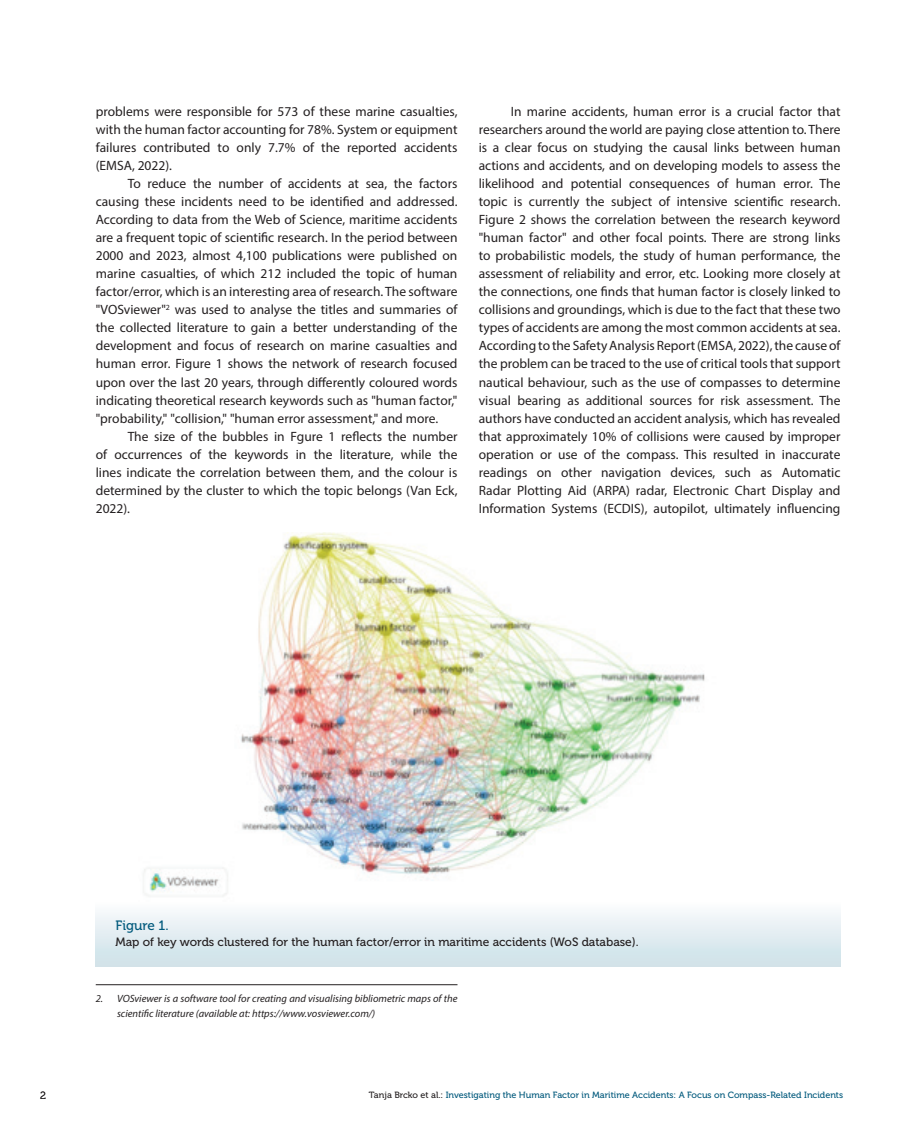
<style>
.page{position:relative;width:915px;height:1127px;background:#fff}
.page>*{position:absolute;margin:0;border:0;box-sizing:border-box;transform-origin:0 0}
.Body_text{font:13.5px/18px "Myriad Pro";color:#231f20;text-align:justify}
.Figure{font:13.5px "Museo 500";color:#00597c}
.Figure-2{font:12px "Museo 500";color:#231f20}
.Footnote_text{font:italic 10.5px/15px "Myriad Pro";color:#231f20}
.t1{font:10.5px "Museo 300";color:#231f20}
.t2{font:9px "Museo 500";color:#00597c}
.s1{color:#231f20}
</style>
<div class="page">
<img style="left:144px;top:533px;width:561px;height:363px">
<div style="left:96px;top:901px;width:744px;height:65px;background:linear-gradient(to bottom,#fdfcfe,#cce0e8)"></div>
<hr style="left:96px;top:984px;width:361px;height:1px;background:#231f20">
<p class="Body_text" style="left:96px;top:103px;width:363px">problems were responsible for 573 of these marine casualties, with the human factor accounting for 78%. System or equipment failures contributed to only 7.7% of the reported accidents (EMSA, 2022).</p>
<p class="Body_text" style="left:96px;top:175px;width:363px;text-indent:32px">To reduce the number of accidents at sea, the factors causing these incidents need to be identified and addressed.<br>According to data from the Web of Science, maritime accidents are a frequent topic of scientific research. In the period between 2000 and 2023, almost 4,100 publications were published on marine casualties, of which 212 included the topic of human factor/error, which is an interesting area of research. The software "VOSviewer"<sup>2</sup> was used to analyse the titles and summaries of the collected literature to gain a better understanding of the development and focus of research on marine casualties and human error. Figure 1 shows the network of research focused upon over the last 20 years, through differently coloured words indicating theoretical research keywords such as "human factor," "probability," "collision," "human error assessment," and more.</p>
<p class="Body_text" style="left:96px;top:427px;width:363px;text-indent:32px">The size of the bubbles in Fgure 1 reflects the number of occurrences of the keywords in the literature, while the lines indicate the correlation between them, and the colour is determined by the cluster to which the topic belongs (Van Eck, 2022).</p>
<p class="Body_text" style="left:478px;top:103px;width:363px;text-indent:32px">In marine accidents, human error is a crucial factor that researchers around the world are paying close attention to. There is a clear focus on studying the causal links between human actions and accidents, and on developing models to assess the likelihood and potential consequences of human error. The topic is currently the subject of intensive scientific research.<br>Figure 2 shows the correlation between the research keyword "human factor" and other focal points. There are strong links to probabilistic models, the study of human performance, the assessment of reliability and error, etc. Looking more closely at the connections, one finds that human factor is closely linked to collisions and groundings, which is due to the fact that these two types of accidents are among the most common accidents at sea.<br>According to the Safety Analysis Report (EMSA, 2022), the cause of the problem can be traced to the use of critical tools that support nautical behaviour, such as the use of compasses to determine visual bearing as additional sources for risk assessment. The authors have conducted an accident analysis, which has revealed that approximately 10% of collisions were caused by improper operation or use of the compass. This resulted in inaccurate readings on other navigation devices, such as Automatic Radar Plotting Aid (ARPA) radar, Electronic Chart Display and Information Systems (ECDIS), autopilot, ultimately influencing</p>
<p class="Figure" style="left:115px;top:918px;width:55px">Figure 1.</p>
<p class="Figure-2" style="left:115px;top:935px;width:524px">Map of key words clustered for the human factor/error in maritime accidents (WoS database).</p>
<p class="Footnote_text" style="left:117px;top:991px;width:342px;text-indent:-21px">2. VOSviewer is a software tool for creating and visualising bibliometric maps of the scientific literature (available at: https://www.vosviewer.com/)</p>
<p class="t1" style="left:40px;top:1090px;width:7px">2</p>
<p class="t2" style="left:368px;top:1090px;width:476px"><span class="s1">Tanja Brcko et al.:</span> Investigating the Human Factor in Maritime Accidents: A Focus on Compass-Related Incidents</p>
</div>
